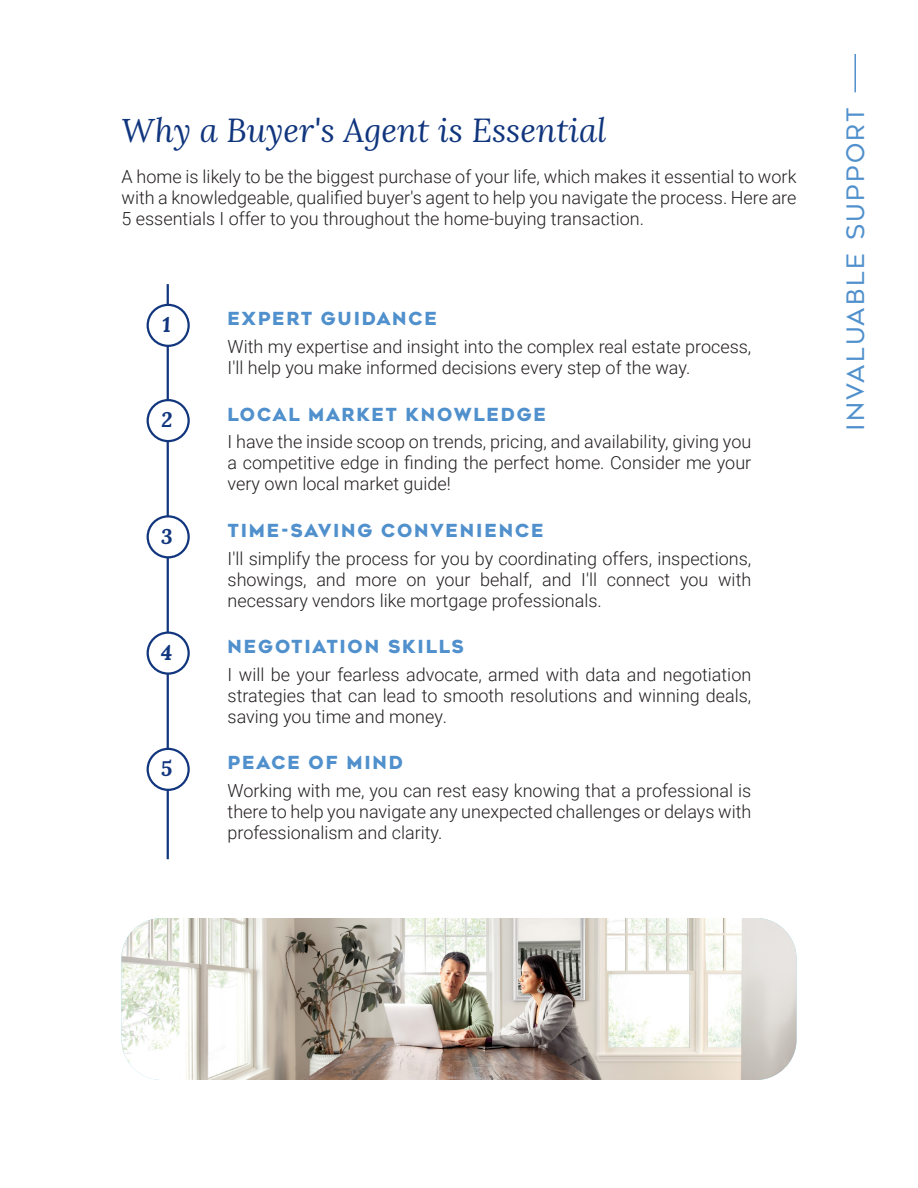
<style>
.page{position:relative;width:918px;height:1188px;background:#fff}
.page>*{position:absolute;margin:0;border:0;box-sizing:border-box;transform-origin:0 0}
.Script_Header{font:italic 33px "Lora";color:#11367e}
.Section_Marker{font:24px "Geometos Neue";letter-spacing:.1em;color:#5090cc}
.Number_List{font:italic 700 21px "Lora";color:#11367e}
.Paragraph_Regular{font:300 18px/21px "Roboto";color:#231f20;text-align:justify}
.Home_Process_Header{font:800 18px "Geometos Neue";letter-spacing:.1em;color:#5090cc}
</style>
<div class="page">
<hr style="left:854px;top:54px;width:2px;height:38px;background:#5090cc">
<hr style="left:167px;top:284px;width:2px;height:575px;background:#11367e">
<div style="left:148px;top:305px;width:41px;height:41px;background:#fff;border-radius:50%"></div>
<div style="left:147px;top:304px;width:43px;height:43px;border:2px solid #11367e;border-radius:50%"></div>
<div style="left:148px;top:400px;width:41px;height:41px;background:#fff;border-radius:50%"></div>
<div style="left:147px;top:399px;width:43px;height:43px;border:2px solid #11367e;border-radius:50%"></div>
<div style="left:148px;top:516px;width:41px;height:41px;background:#fff;border-radius:50%"></div>
<div style="left:147px;top:515px;width:43px;height:43px;border:2px solid #11367e;border-radius:50%"></div>
<div style="left:148px;top:633px;width:41px;height:41px;background:#fff;border-radius:50%"></div>
<div style="left:147px;top:632px;width:43px;height:43px;border:2px solid #11367e;border-radius:50%"></div>
<div style="left:148px;top:749px;width:41px;height:41px;background:#fff;border-radius:50%"></div>
<div style="left:147px;top:748px;width:43px;height:43px;border:2px solid #11367e;border-radius:50%"></div>
<img style="left:122px;top:918px;width:674px;height:162px">
<p class="Script_Header" style="left:122px;top:108px;width:487px">Why a Buyer's Agent is Essential</p>
<p class="Paragraph_Regular" style="left:122px;top:166px;width:677px">A home is likely to be the biggest purchase of your life, which makes it essential to work with a knowledgeable, qualified buyer's agent to help you navigate the process. Here are 5 essentials I offer to you throughout the home-buying transaction.</p>
<p class="Number_List" style="left:163px;top:310px;width:10px">1</p>
<p class="Number_List" style="left:161px;top:405px;width:12px">2</p>
<p class="Number_List" style="left:161px;top:521px;width:13px">3</p>
<p class="Number_List" style="left:161px;top:637px;width:13px">4</p>
<p class="Number_List" style="left:161px;top:754px;width:13px">5</p>
<p class="Home_Process_Header" style="left:228px;top:308px;width:211px">EXPERT GUIDANCE</p>
<p class="Paragraph_Regular" style="left:228px;top:336px;width:525px">With my expertise and insight into the complex real estate process,<br>I'll help you make informed decisions every step of the way.</p>
<p class="Home_Process_Header" style="left:228px;top:403px;width:320px">LOCAL MARKET KNOWLEDGE</p>
<p class="Paragraph_Regular" style="left:228px;top:431px;width:525px">I have the inside scoop on trends, pricing, and availability, giving you a competitive edge in finding the perfect home. Consider me your very own local market guide!</p>
<p class="Home_Process_Header" style="left:228px;top:520px;width:318px">TIME-SAVING CONVENIENCE</p>
<p class="Paragraph_Regular" style="left:228px;top:547px;width:525px">I'll simplify the process for you by coordinating offers, inspections, showings, and more on your behalf, and I'll connect you with necessary vendors like mortgage professionals.</p>
<p class="Home_Process_Header" style="left:228px;top:636px;width:238px">NEGOTIATION SKILLS</p>
<p class="Paragraph_Regular" style="left:228px;top:663px;width:525px">I will be your fearless advocate, armed with data and negotiation strategies that can lead to smooth resolutions and winning deals, saving you time and money.</p>
<p class="Home_Process_Header" style="left:228px;top:752px;width:177px">PEACE OF MIND</p>
<p class="Paragraph_Regular" style="left:228px;top:780px;width:525px">Working with me, you can rest easy knowing that a professional is there to help you navigate any unexpected challenges or delays with professionalism and clarity.</p>
<p class="Section_Marker" style="left:841px;top:431px;width:325px;rotate:-90deg">Invaluable Support</p>
</div>
